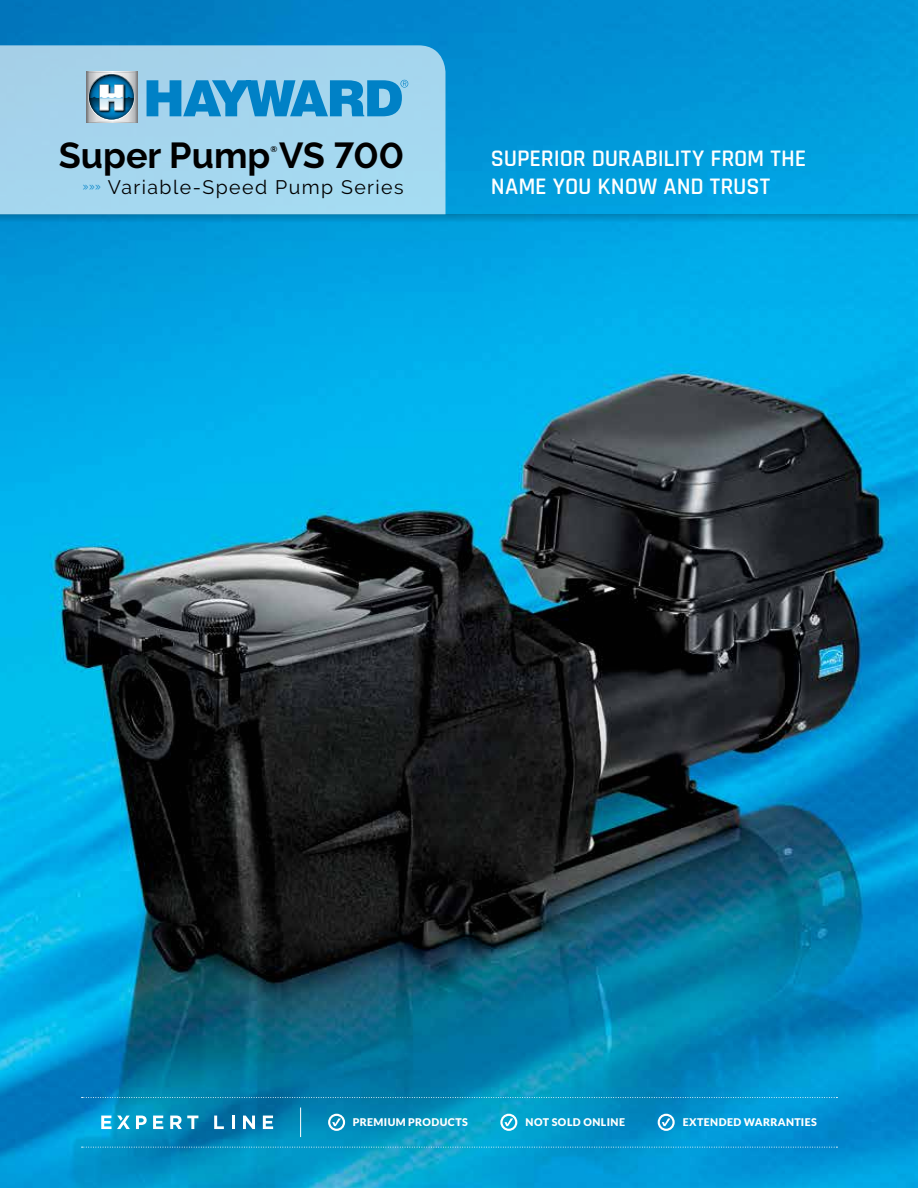
<style>
.page{position:relative;width:918px;height:1188px;background:#fff}
.page>*{position:absolute;margin:0;border:0;box-sizing:border-box;transform-origin:0 0}
.t1{font:700 36px "Raleway";color:#000}
.t2{font:600 24px/28.5px "Rajdhani";letter-spacing:-.005em;color:#fff}
.t3{font:19.5px "Raleway";letter-spacing:.075em;color:#000}
.t4{font:900 10.65px "Lato";letter-spacing:.04em;color:#fff}
.t5{font:700 8.25px "Raleway";color:#000}
</style>
<div class="page">
<img style="left:0;top:0;width:918px;height:1188px">
<svg style="left:0;top:214px;width:918px;height:10px;background:#0291cb"></svg>
<div style="left:0;top:45px;width:446px;height:169px;background:#a5d6ee"></div>
<img style="left:75px;top:60px;width:75px;height:69px">
<svg style="left:86px;top:72px;width:51px;height:1px"></svg>
<svg style="left:89px;top:75px;width:45px;height:45px"></svg>
<svg style="left:86px;top:85px;width:51px;height:38px;background:#7b9fb3"></svg>
<svg style="left:147px;top:80px;width:261px;height:36px;background:#379dd3"></svg>
<svg style="left:136px;top:1116px;width:11px;height:13px"></svg>
<svg style="left:153px;top:1116px;width:10px;height:13px"></svg>
<svg style="left:170px;top:1116px;width:28px;height:13px"></svg>
<svg style="left:214px;top:1116px;width:10px;height:13px"></svg>
<svg style="left:232px;top:1116px;width:3px;height:13px"></svg>
<svg style="left:243px;top:1116px;width:12px;height:13px"></svg>
<svg style="left:263px;top:1116px;width:10px;height:13px"></svg>
<svg style="left:101px;top:1116px;width:29px;height:13px"></svg>
<svg style="left:658px;top:1114px;width:17px;height:17px"></svg>
<svg style="left:500px;top:1114px;width:17px;height:17px"></svg>
<svg style="left:328px;top:1114px;width:17px;height:17px"></svg>
<svg style="left:300px;top:1108px;width:1px;height:29px"></svg>
<svg style="left:82px;top:1147px;width:755px;height:1px"></svg>
<svg style="left:82px;top:1097px;width:755px;height:1px"></svg>
<h1 class="t1" style="left:59px;top:134px;width:347px">Super Pump VS 700</h1>
<p class="t5" style="left:270px;top:145px;width:8px">®</p>
<h3 class="t3" style="left:83px;top:176px;width:323px"><sup>»»»</sup> Variable-Speed Pump Series</h3>
<h2 class="t2" style="left:491px;top:145px;width:317px">SUPERIOR DURABILITY FROM THE<br>NAME YOU KNOW AND TRUST</h2>
<p class="t4" style="left:353px;top:1116px;width:116px">PREMIUM PRODUCTS</p>
<p class="t4" style="left:525px;top:1116px;width:101px">NOT SOLD ONLINE</p>
<p class="t4" style="left:683px;top:1116px;width:136px">EXTENDED WARRANTIES</p>
</div>
